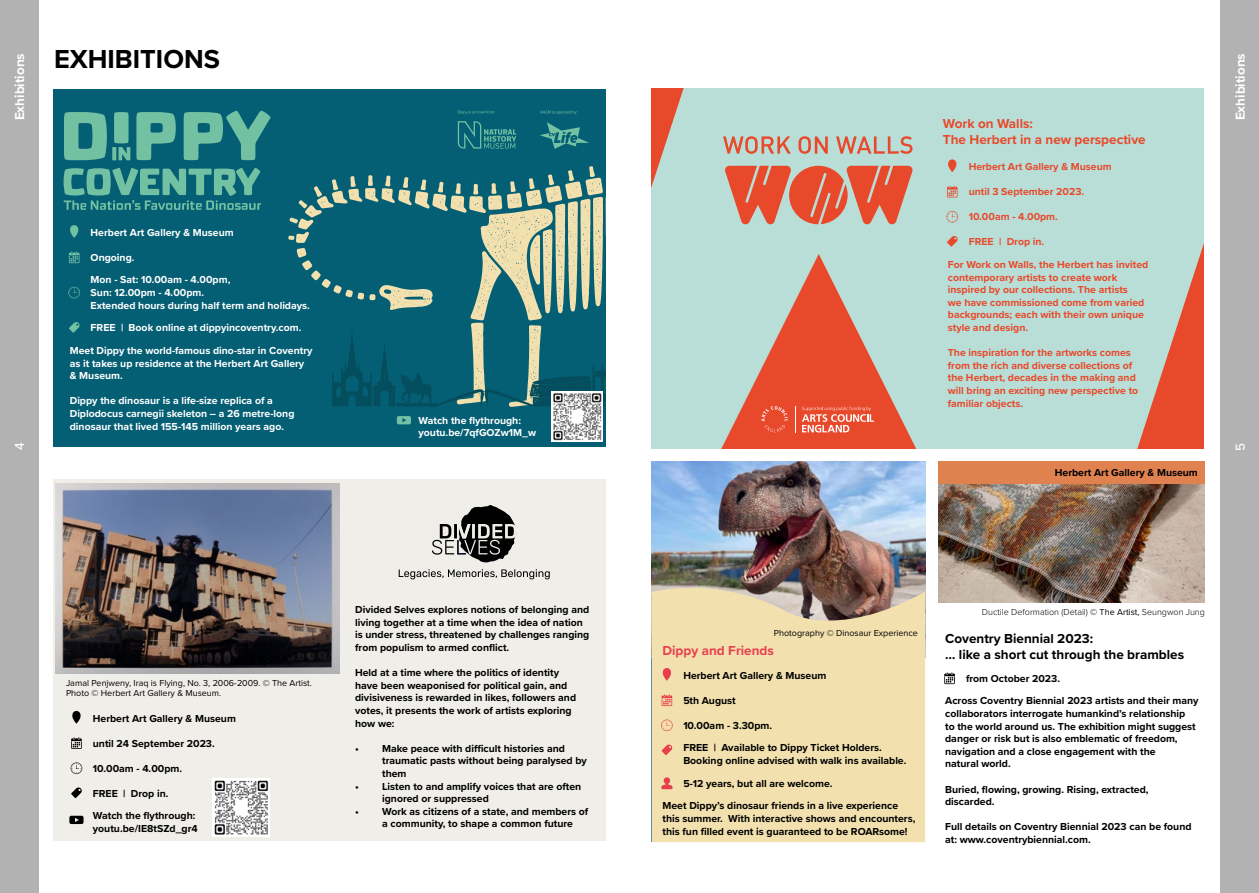
<style>
.page{position:relative;width:1259px;height:893px;background:#fff}
.page>*{position:absolute;margin:0;border:0;box-sizing:border-box;transform-origin:0 0}
.t1{font:700 27px "Proxima Nova";color:#000}
.t2{font:700 13.5px/16.2px "Proxima Nova";color:#000}
.t3{font:700 13.5px/16.2px "Proxima Nova";color:#e9492b}
.t4{font:700 13.5px "Proxima Nova";color:#fff}
.t5{font:700 13.5px "Proxima Nova";color:#e83f4f}
.t6{font:500 13.5px "Proxima Nova";color:#fff}
.t7{font:700 10.5px/12.6px "Proxima Nova";color:#000}
.t8{font:700 10.5px/12.6px "Proxima Nova";color:#e9492b}
.t9{font:700 10.5px/12.6px "Proxima Nova";color:#fff}
.t10{font:9px/10.8px "Proxima Nova";color:#000}
.t11{font:300 9px "Proxima Nova";color:#000}
.s1{font-weight:400}
</style>
<div class="page">
<img style="left:651px;top:461px;width:274px;height:114px">
<svg style="left:651px;top:575px;width:274px;height:267px;background:#e5d4a6"></svg>
<div style="left:54px;top:89px;width:552px;height:357px;background:#055f74"></div>
<svg style="left:540px;top:111px;width:37px;height:3px"></svg>
<svg style="left:540px;top:122px;width:49px;height:27px"></svg>
<svg style="left:458px;top:111px;width:37px;height:3px"></svg>
<svg style="left:458px;top:121px;width:58px;height:28px"></svg>
<svg style="left:136px;top:112px;width:40px;height:48px"></svg>
<svg style="left:184px;top:111px;width:86px;height:49px"></svg>
<svg style="left:64px;top:112px;width:66px;height:48px"></svg>
<svg style="left:64px;top:168px;width:197px;height:42px"></svg>
<svg style="left:288px;top:166px;width:318px;height:241px"></svg>
<svg style="left:397px;top:416px;width:14px;height:8px"></svg>
<img style="left:552px;top:391px;width:50px;height:51px">
<svg style="left:70px;top:225px;width:8px;height:13px"></svg>
<svg style="left:69px;top:252px;width:10px;height:11px"></svg>
<svg style="left:68px;top:287px;width:12px;height:11px"></svg>
<svg style="left:69px;top:322px;width:11px;height:11px"></svg>
<svg style="left:651px;top:88px;width:553px;height:361px;background:#bec9bf"></svg>
<svg style="left:723px;top:136px;width:68px;height:18px"></svg>
<svg style="left:798px;top:136px;width:30px;height:18px"></svg>
<svg style="left:836px;top:136px;width:76px;height:18px"></svg>
<svg style="left:725px;top:166px;width:187px;height:58px;background:#d9765f"></svg>
<div style="left:54px;top:480px;width:552px;height:361px;background:#f0eee9"></div>
<img style="left:55px;top:483px;width:284px;height:190px">
<svg style="left:432px;top:505px;width:84px;height:57px"></svg>
<svg style="left:399px;top:569px;width:151px;height:10px"></svg>
<svg style="left:72px;top:711px;width:9px;height:13px"></svg>
<svg style="left:71px;top:737px;width:11px;height:12px"></svg>
<svg style="left:71px;top:762px;width:11px;height:12px"></svg>
<svg style="left:71px;top:787px;width:11px;height:11px"></svg>
<svg style="left:69px;top:816px;width:15px;height:8px"></svg>
<img style="left:213px;top:779px;width:57px;height:57px">
<svg style="left:948px;top:159px;width:8px;height:13px"></svg>
<svg style="left:947px;top:186px;width:10px;height:11px"></svg>
<svg style="left:946px;top:211px;width:12px;height:12px"></svg>
<svg style="left:947px;top:236px;width:11px;height:11px"></svg>
<svg style="left:802px;top:406px;width:72px;height:26px;background:#ee745d"></svg>
<svg style="left:761px;top:406px;width:27px;height:26px"></svg>
<svg style="left:795px;top:406px;width:1px;height:26px"></svg>
<div style="left:938px;top:461px;width:267px;height:24px;background:#e08150"></div>
<img style="left:938px;top:484px;width:267px;height:118px">
<svg style="left:944px;top:672px;width:11px;height:12px"></svg>
<svg style="left:662px;top:668px;width:9px;height:13px"></svg>
<svg style="left:661px;top:694px;width:11px;height:12px"></svg>
<svg style="left:661px;top:744px;width:11px;height:11px"></svg>
<svg style="left:661px;top:777px;width:11px;height:12px"></svg>
<svg style="left:661px;top:719px;width:12px;height:12px"></svg>
<div style="left:0;top:0;width:38px;height:893px;background:#b3b2b2"></div>
<div style="left:1220px;top:0;width:39px;height:893px;background:#b3b2b2"></div>
<p class="t4" style="left:9px;top:120px;width:69px;rotate:-90deg">Exhibitions</p>
<h1 class="t1" style="left:54px;top:39px;width:167px">EXHIBITIONS</h1>
<p class="t6" style="left:9px;top:450px;width:9px;rotate:-90deg">4</p>
<p class="t9" style="left:91px;top:226px;width:145px">Herbert Art Gallery &amp; Museum</p>
<p class="t9" style="left:91px;top:246px;width:141px;line-height:22.6px">Ongoing.<br>Mon - Sat: 10.00am - 4.00pm,</p>
<p class="t9" style="left:91px;top:286px;width:221px">Sun: 12.00pm - 4.00pm.<br>Extended hours during half term and holidays.</p>
<p class="t9" style="left:70px;top:316px;width:244px;line-height:22.6px;text-indent:21px">FREE | Book online at dippyincoventry.com.<br>Meet Dippy the world-famous dino-star in Coventry</p>
<p class="t9" style="left:70px;top:357px;width:236px">as it takes up residence at the Herbert Art Gallery &amp; Museum.</p>
<p class="t9" style="left:70px;top:394px;width:226px">Dippy the dinosaur is a life-size replica of a<br>Diplodocus carnegii skeleton – a 26 metre-long dinosaur that lived 155-145 million years ago.</p>
<p class="t9" style="left:418px;top:414px;width:119px">Watch the flythrough: youtu.be/7qfGOZw1M_w</p>
<p class="t10" style="left:66px;top:677px;width:247px">Jamal Penjweny, Iraq is Flying, No. 3, 2006-2009. © The Artist.<br>Photo © Herbert Art Gallery &amp; Museum.</p>
<p class="t7" style="left:93px;top:711px;width:145px">Herbert Art Gallery &amp; Museum</p>
<p class="t7" style="left:93px;top:737px;width:123px">until 24 September 2023.</p>
<p class="t7" style="left:93px;top:762px;width:91px">10.00am - 4.00pm.</p>
<p class="t7" style="left:93px;top:782px;width:104px;line-height:22.6px">FREE | Drop in.<br>Watch the flythrough:</p>
<p class="t7" style="left:93px;top:822px;width:106px">youtu.be/IE8tSZd_gr4</p>
<p class="t7" style="left:355px;top:603px;width:236px">Divided Selves explores notions of belonging and living together at a time when the idea of nation is under stress, threatened by challenges ranging from populism to armed conflict.</p>
<p class="t7" style="left:355px;top:666px;width:223px">Held at a time where the politics of identity have been weaponised for political gain, and divisiveness is rewarded in likes, followers and votes, it presents the work of artists exploring how we:</p>
<p class="t7" style="left:382px;top:742px;width:206px;text-indent:-27px">• Make peace with difficult histories and traumatic pasts without being paralysed by them</p>
<p class="t7" style="left:382px;top:780px;width:201px;text-indent:-27px">• Listen to and amplify voices that are often ignored or suppressed</p>
<p class="t7" style="left:382px;top:805px;width:208px;text-indent:-27px">• Work as citizens of a state, and members of a community, to shape a common future</p>
<p class="t3" style="left:943px;top:115px;width:204px">Work on Walls:<br>The Herbert in a new perspective</p>
<p class="t8" style="left:968px;top:160px;width:145px">Herbert Art Gallery &amp; Museum</p>
<p class="t8" style="left:968px;top:185px;width:117px">until 3 September 2023.</p>
<p class="t8" style="left:968px;top:210px;width:91px">10.00am - 4.00pm.</p>
<p class="t8" style="left:948px;top:230px;width:202px;line-height:22.6px;text-indent:21px">FREE | Drop in.<br>For Work on Walls, the Herbert has invited</p>
<p class="t8" style="left:948px;top:270px;width:198px">contemporary artists to create work inspired by our collections. The artists we have commissioned come from varied backgrounds; each with their own unique style and design.</p>
<p class="t8" style="left:948px;top:346px;width:192px">The inspiration for the artworks comes from the rich and diverse collections of the Herbert, decades in the making and will bring an exciting new perspective to familiar objects.</p>
<p class="t7" style="left:1055px;top:466px;width:145px">Herbert Art Gallery &amp; Museum</p>
<p class="t4" style="left:1230px;top:120px;width:69px;rotate:-90deg">Exhibitions</p>
<p class="t6" style="left:1230px;top:450px;width:10px;rotate:-90deg">5</p>
<p class="t10" style="left:774px;top:628px;width:146px">Photography © Dinosaur Experience</p>
<p class="t5" style="left:662px;top:640px;width:113px">Dippy and Friends</p>
<p class="t7" style="left:683px;top:668px;width:145px">Herbert Art Gallery &amp; Museum</p>
<p class="t7" style="left:683px;top:694px;width:54px">5th August</p>
<p class="t7" style="left:683px;top:714px;width:200px;line-height:22.6px">10.00am - 3.30pm.<br>FREE | Available to Dippy Ticket Holders.</p>
<p class="t7" style="left:683px;top:754px;width:225px">Booking online advised with walk ins available.</p>
<p class="t7" style="left:683px;top:777px;width:151px">5-12 years, but all are welcome.</p>
<p class="t7" style="left:662px;top:799px;width:237px">Meet Dippy’s dinosaur friends in a live experience</p>
<p class="t7" style="left:662px;top:812px;width:254px">this summer. With interactive shows and encounters, this fun filled event is guaranteed to be ROARsome!</p>
<p class="t11" style="left:982px;top:605px;width:224px">Ductile Deformation (Detail) <span class="s1">© The Artist,</span> Seungwon Jung</p>
<p class="t2" style="left:945px;top:630px;width:240px">Coventry Biennial 2023:<br>… like a short cut through the brambles</p>
<p class="t7" style="left:945px;top:667px;width:255px;line-height:22.6px;text-indent:21px">from October 2023.<br>Across Coventry Biennial 2023 artists and their many</p>
<p class="t7" style="left:945px;top:707px;width:252px">collaborators interrogate humankind’s relationship to the world around us. The exhibition might suggest danger or risk but is also emblematic of freedom, navigation and a close engagement with the<br>natural world.</p>
<p class="t7" style="left:945px;top:783px;width:205px">Buried, flowing, growing. Rising, extracted, discarded.</p>
<p class="t7" style="left:945px;top:820px;width:248px">Full details on Coventry Biennial 2023 can be found at: www.coventrybiennial.com.</p>
</div>
